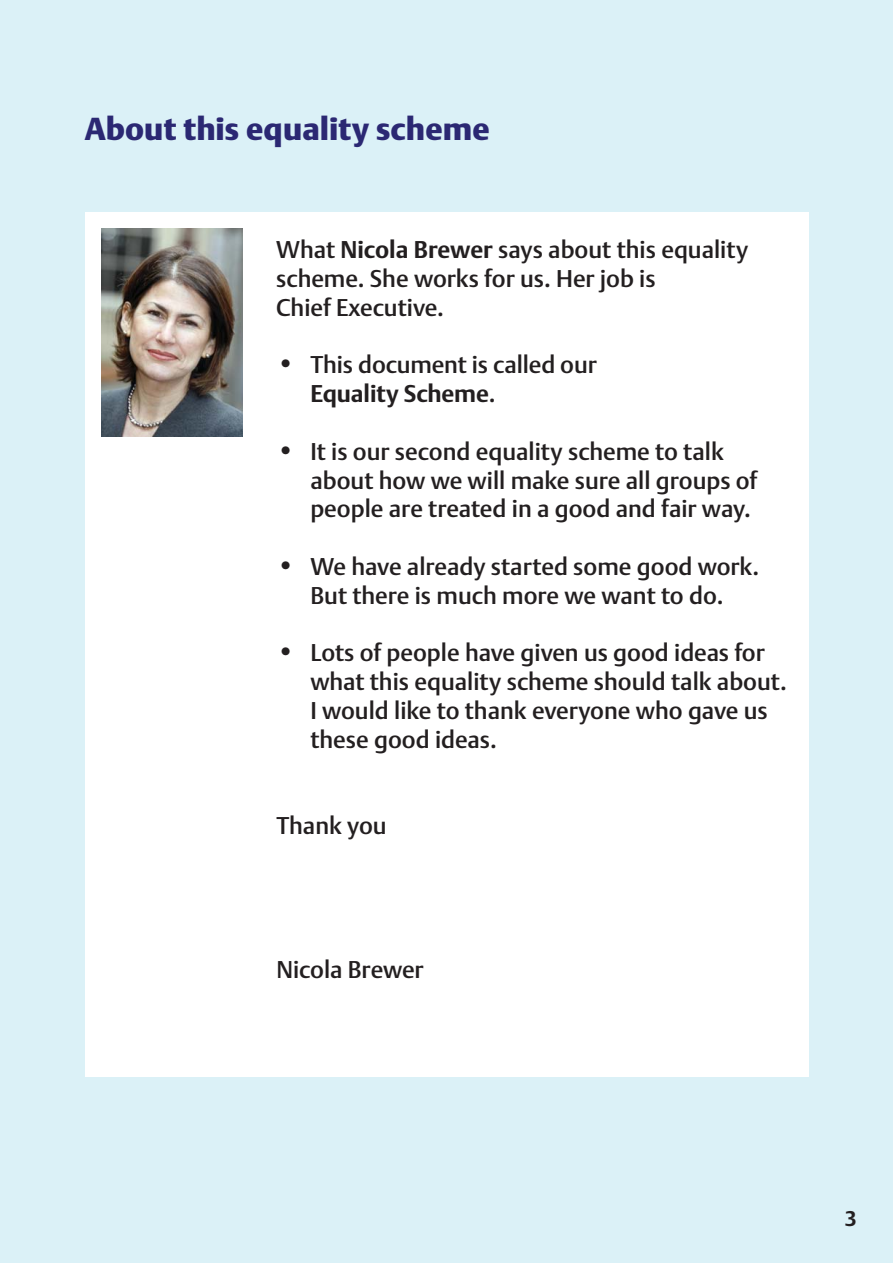
<style>
.page{position:relative;width:893px;height:1263px;background:#fff}
.page>*{position:absolute;margin:0;border:0;box-sizing:border-box;transform-origin:0 0}
.t1{font:31.5px "DTL Argo T Black";color:#2b2873}
.t2{font:24px/28.8px "DTL Argo T Medium";color:#231f20}
.t3{font:700 21px "DTL Argo T";color:#231f20}
.s1{font-family:"DTL Argo T";font-weight:700}
.s2{font-size:27px}
</style>
<div class="page">
<div style="left:0;top:0;width:892px;height:1263px;background:#dbf1f7"></div>
<div style="left:85px;top:212px;width:723px;height:864px;background:#fff"></div>
<img style="left:102px;top:229px;width:140px;height:207px">
<h1 class="t1" style="left:85px;top:115px;width:406px">About this equality scheme</h1>
<p class="t2" style="left:276px;top:237px;width:473px">What <span class="s1">Nicola Brewer</span> says about this equality scheme. She works for us. Her job is<br>Chief Executive.</p>
<p class="t2" style="left:310px;top:352px;width:288px;text-indent:-34px"><span class="s2">•</span> This document is called our<br><span class="s1">Equality Scheme</span>.</p>
<p class="t2" style="left:310px;top:439px;width:448px;text-indent:-34px"><span class="s2">•</span> It is our second equality scheme to talk about how we will make sure all groups of people are treated in a good and fair way.</p>
<p class="t2" style="left:276px;top:554px;width:484px;text-align:center"><span class="s2">•</span> We have already started some good work.<br>But there is much more we want to do.</p>
<p class="t2" style="left:310px;top:640px;width:478px;text-indent:-34px"><span class="s2">•</span> Lots of people have given us good ideas for what this equality scheme should talk about.<br>I would like to thank everyone who gave us these good ideas.</p>
<p class="t2" style="left:276px;top:813px;width:112px">Thank you</p>
<p class="t2" style="left:276px;top:957px;width:149px">Nicola Brewer</p>
<p class="t3" style="left:844px;top:1210px;width:13px">3</p>
</div>
